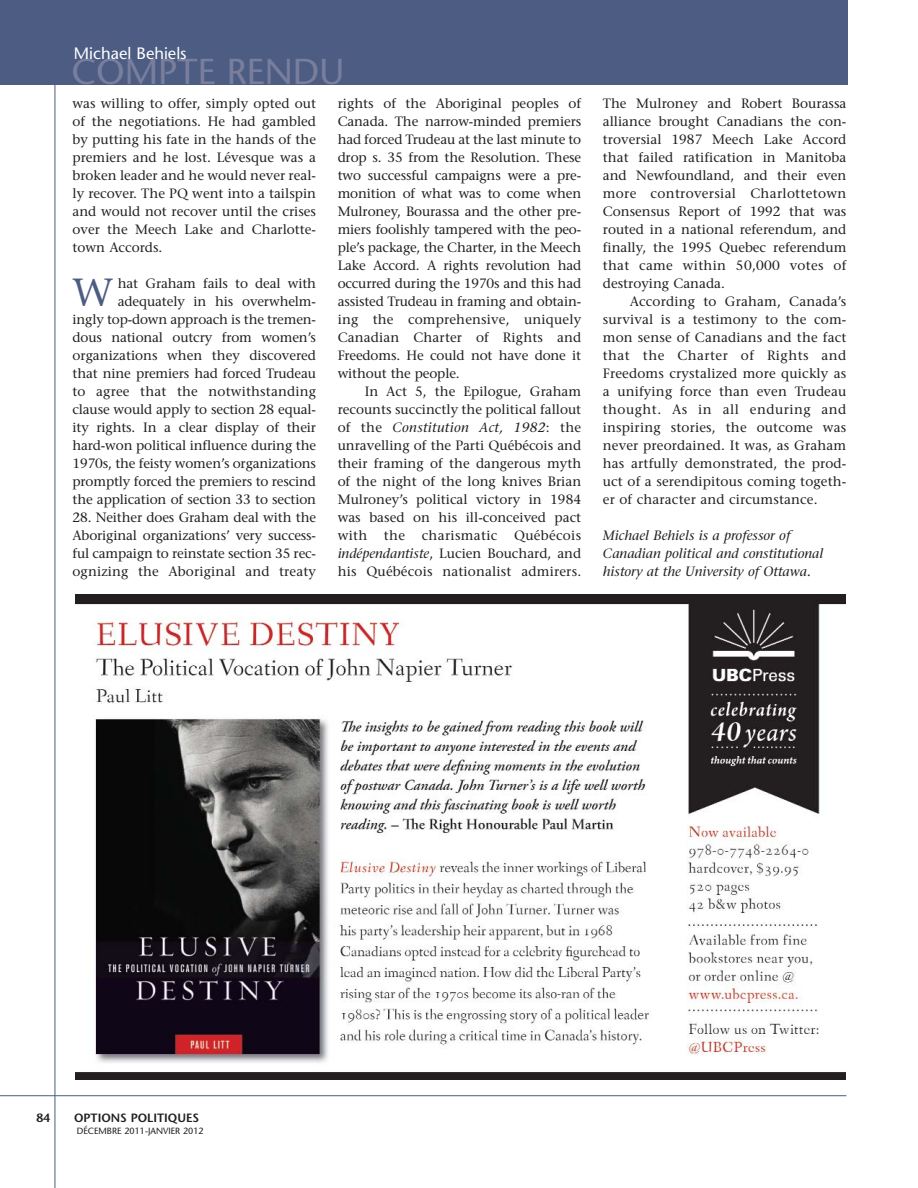
<style>
.page{position:relative;width:918px;height:1188px;background:#fff}
.page>*{position:absolute;margin:0;border:0;box-sizing:border-box;transform-origin:0 0}
.t1{font:39.15px "Stone Serif";color:#4c5c83}
.t2{font:36px "Stone Sans";color:#797e9d}
.t3{font:16.5px "Stone Sans";color:#fff}
.t4{font:13.5px/18px "Stone Serif";letter-spacing:-.01em;color:#231f20;text-align:justify}
.t5{font:italic 13.5px/18px "Stone Serif";color:#231f20}
.t6{font:600 12px "Stone Sans";color:#231f20}
.t7{font:9px "Stone Sans";color:#231f20}
.s1{font-style:italic}
</style>
<div class="page">
<hr style="left:0;top:1095px;width:846px;height:1px;background:#4c5c83">
<div style="left:0;top:0;width:847px;height:84px;background:#4c5c83"></div>
<hr style="left:55px;top:0;width:1px;height:1188px;background:#4c5c83">
<img style="left:75px;top:594px;width:770px;height:486px">
<p class="t3" style="left:74px;top:46px;width:114px">Michael Behiels</p>
<p class="t4" style="left:73px;top:96px;width:245px">was willing to offer, simply opted out of the negotiations. He had gambled by putting his fate in the hands of the premiers and he lost. Lévesque was a broken leader and he would never real&shy;ly recover. The PQ went into a tailspin and would not recover until the crises over the Meech Lake and Charlotte&shy;town Accords.</p>
<h1 class="t1" style="left:72px;top:277px;width:43px">W</h1>
<h2 class="t2" style="left:72px;top:58px;width:274px">COMPTE RENDU</h2>
<p class="t4" style="left:338px;top:96px;width:245px">rights of the Aboriginal peoples of Canada. The narrow-minded premiers had forced Trudeau at the last minute to drop s. 35 from the Resolution. These two successful campaigns were a pre&shy;monition of what was to come when Mulroney, Bourassa and the other pre&shy;miers foolishly tampered with the peo&shy;ple’s package, the Charter, in the Meech Lake Accord. A rights revolution had occurred during the 1970s and this had assisted Trudeau in framing and obtain&shy;ing the comprehensive, uniquely Canadian Charter of Rights and Freedoms. He could not have done it without the people.</p>
<p class="t4" style="left:338px;top:384px;width:245px;text-indent:27px">In Act 5, the Epilogue, Graham recounts succinctly the political fallout of the <span class="s1">Constitution Act, 1982</span>: the unravelling of the Parti Québécois and their framing of the dangerous myth of the night of the long knives Brian Mulroney’s political victory in 1984 was based on his ill-conceived pact with the charismatic Québécois <span class="s1">indépendantiste</span>, Lucien Bouchard, and his Québécois nationalist admirers.</p>
<p class="t4" style="left:73px;top:276px;width:245px;text-align:right">hat Graham fails to deal with adequately in his overwhelm-<br>ingly top-down approach is the tremen&shy;dous national outcry from women’s organizations when they discovered that nine premiers had forced Trudeau to agree that the notwithstanding clause would apply to section 28 equal&shy;ity rights. In a clear display of their hard-won political influence during the 1970s, the feisty women’s organizations promptly forced the premiers to rescind the application of section 33 to section</p>
<p class="t4" style="left:73px;top:510px;width:245px">28. Neither does Graham deal with the Aboriginal organizations’ very success&shy;ful campaign to reinstate section 35 rec&shy;ognizing the Aboriginal and treaty</p>
<p class="t4" style="left:603px;top:96px;width:245px">The Mulroney and Robert Bourassa alliance brought Canadians the con&shy;troversial 1987 Meech Lake Accord that failed ratification in Manitoba and Newfoundland, and their even more controversial Charlottetown Consensus Report of 1992 that was routed in a national referendum, and finally, the 1995 Quebec referendum that came within 50,000 votes of destroying Canada.</p>
<p class="t4" style="left:603px;top:294px;width:245px;text-indent:27px">According to Graham, Canada’s survival is a testimony to the com&shy;mon sense of Canadians and the fact that the Charter of Rights and Freedoms crystalized more quickly as a unifying force than even Trudeau thought. As in all enduring and inspiring stories, the outcome was never preordained. It was, as Graham has artfully demonstrated, the prod&shy;uct of a serendipitous coming togeth&shy;er of character and circumstance.</p>
<p class="t5" style="left:603px;top:528px;width:222px">Michael Behiels is a professor of<br>Canadian political and constitutional history at the University of Ottawa.</p>
<p class="t6" style="left:36px;top:1113px;width:15px">84</p>
<p class="t6" style="left:74px;top:1113px;width:127px">OPTIONS POLITIQUES</p>
<p class="t7" style="left:77px;top:1127px;width:128px">DÉCEMBRE 2011-JANVIER 2012</p>
</div>
